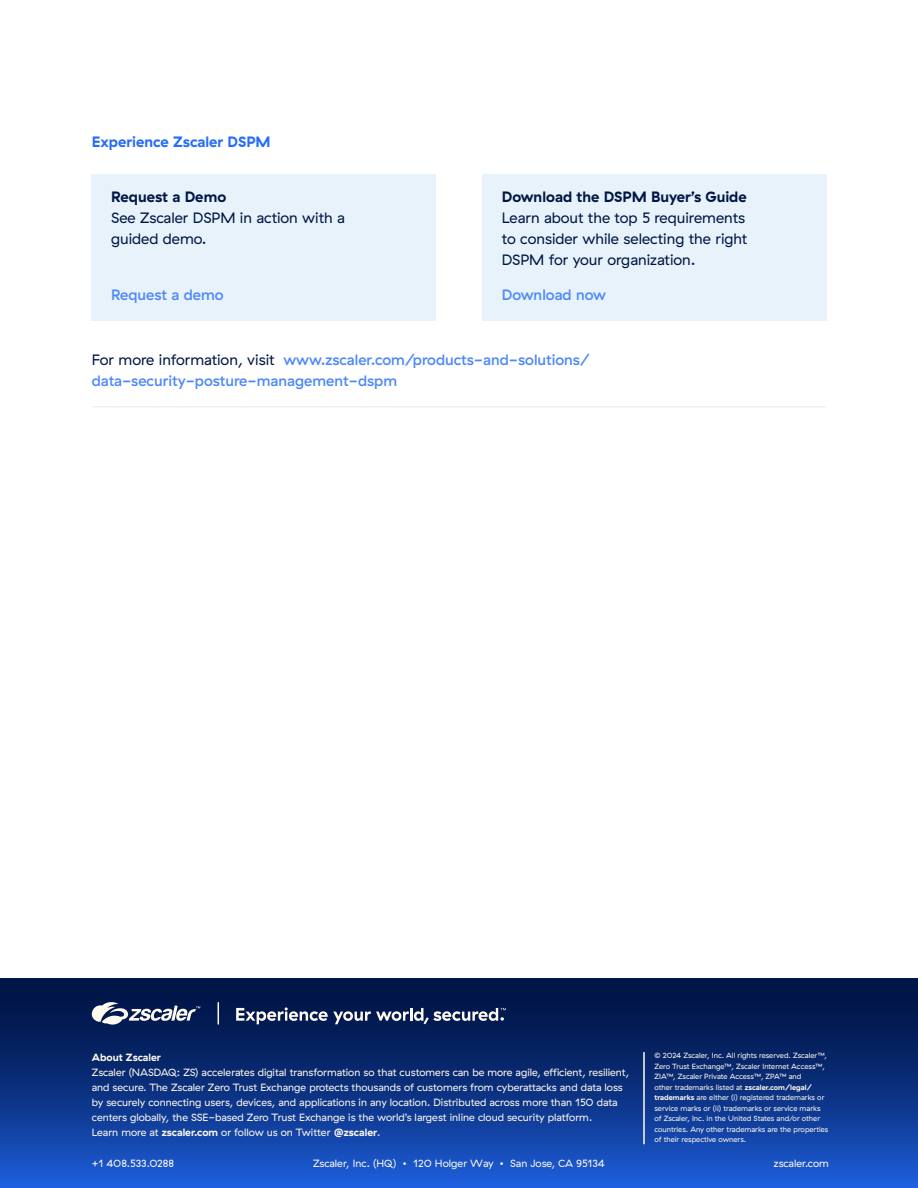
<style>
.page{position:relative;width:918px;height:1188px;background:#fff}
.page>*{position:absolute;margin:0;border:0;box-sizing:border-box;transform-origin:0 0}
.t1{font:15px/21px "GT Haptik ZS";color:#001744}
.t2{font:500 15px/21px "GT Haptik ZS";color:#4f89f7}
.t3{font:700 15px "GT Haptik ZS";color:#001744}
.t4{font:700 15px "GT Haptik ZS";color:#256cf7}
.t5{font:10.5px/15px "GT Haptik ZS";color:#fffaee}
.t6{font:700 10.5px "GT Haptik ZS";color:#fffaee}
.t7{font:7.5px/10.5px "GT Haptik ZS";color:#fffaee}
.s1{font-weight:400;color:#001744}
.s2{font-weight:700}
</style>
<div class="page">
<svg style="left:0;top:978px;width:918px;height:210px;background:#0c3284"></svg>
<svg style="left:92px;top:1000px;width:108px;height:26px;background:#526082"></svg>
<svg style="left:218px;top:1003px;width:1px;height:21px"></svg>
<svg style="left:236px;top:1007px;width:270px;height:17px;background:#4b5b7e"></svg>
<hr style="left:643px;top:1053px;width:2px;height:91px;background:#fffaee">
<div style="left:92px;top:174px;width:344px;height:147px;background:#e7f2fb"></div>
<div style="left:482px;top:174px;width:345px;height:147px;background:#e7f2fb"></div>
<hr style="left:92px;top:406px;width:734px;height:2px;background:#e7f2fb">
<h1 class="t4" style="left:92px;top:133px;width:180px">Experience Zscaler DSPM</h1>
<h1 class="t3" style="left:111px;top:188px;width:117px">Request a Demo</h1>
<h1 class="t1" style="left:111px;top:208px;width:235px">See Zscaler DSPM in action with a guided demo.</h1>
<h1 class="t2" style="left:111px;top:284px;width:114px">Request a demo</h1>
<h1 class="t3" style="left:502px;top:188px;width:246px">Download the DSPM Buyer’s Guide</h1>
<h1 class="t1" style="left:502px;top:208px;width:247px">Learn about the top 5 requirements to consider while selecting the right<br>DSPM for your organization.</h1>
<h1 class="t2" style="left:502px;top:284px;width:106px">Download now</h1>
<h1 class="t2" style="left:92px;top:350px;width:499px"><span class="s1">For more information, visit</span> www.zscaler.com/products-and-solutions/ data-security-posture-management-dspm</h1>
<p class="t6" style="left:92px;top:1051px;width:71px">About Zscaler</p>
<p class="t5" style="left:92px;top:1064px;width:539px">Zscaler (NASDAQ: ZS) accelerates digital transformation so that customers can be more agile, efficient, resilient, and secure. The Zscaler Zero Trust Exchange protects thousands of customers from cyberattacks and data loss by securely connecting users, devices, and applications in any location. Distributed across more than 150 data centers globally, the SSE-based Zero Trust Exchange is the world’s largest inline cloud security platform.<br>Learn more at <span class="s2">zscaler.com</span> or follow us on Twitter <span class="s2">@zscaler</span>.</p>
<p class="t7" style="left:654px;top:1050px;width:175px">© 2024 Zscaler, Inc. All rights reserved. Zscaler™, Zero Trust Exchange™, Zscaler Internet Access™, ZIA™, Zscaler Private Access™, ZPA™ and<br>other trademarks listed at <span class="s2">zscaler.com/legal/ trademarks</span> are either (i) registered trademarks or service marks or (ii) trademarks or service marks of Zscaler, Inc. in the United States and/or other countries. Any other trademarks are the properties of their respective owners.</p>
<p class="t5" style="left:92px;top:1156px;width:84px">+1 408.533.0288</p>
<p class="t5" style="left:313px;top:1156px;width:293px">Zscaler, Inc. (HQ) • 120 Holger Way • San Jose, CA 95134</p>
<p class="t5" style="left:774px;top:1156px;width:57px">zscaler.com</p>
</div>
